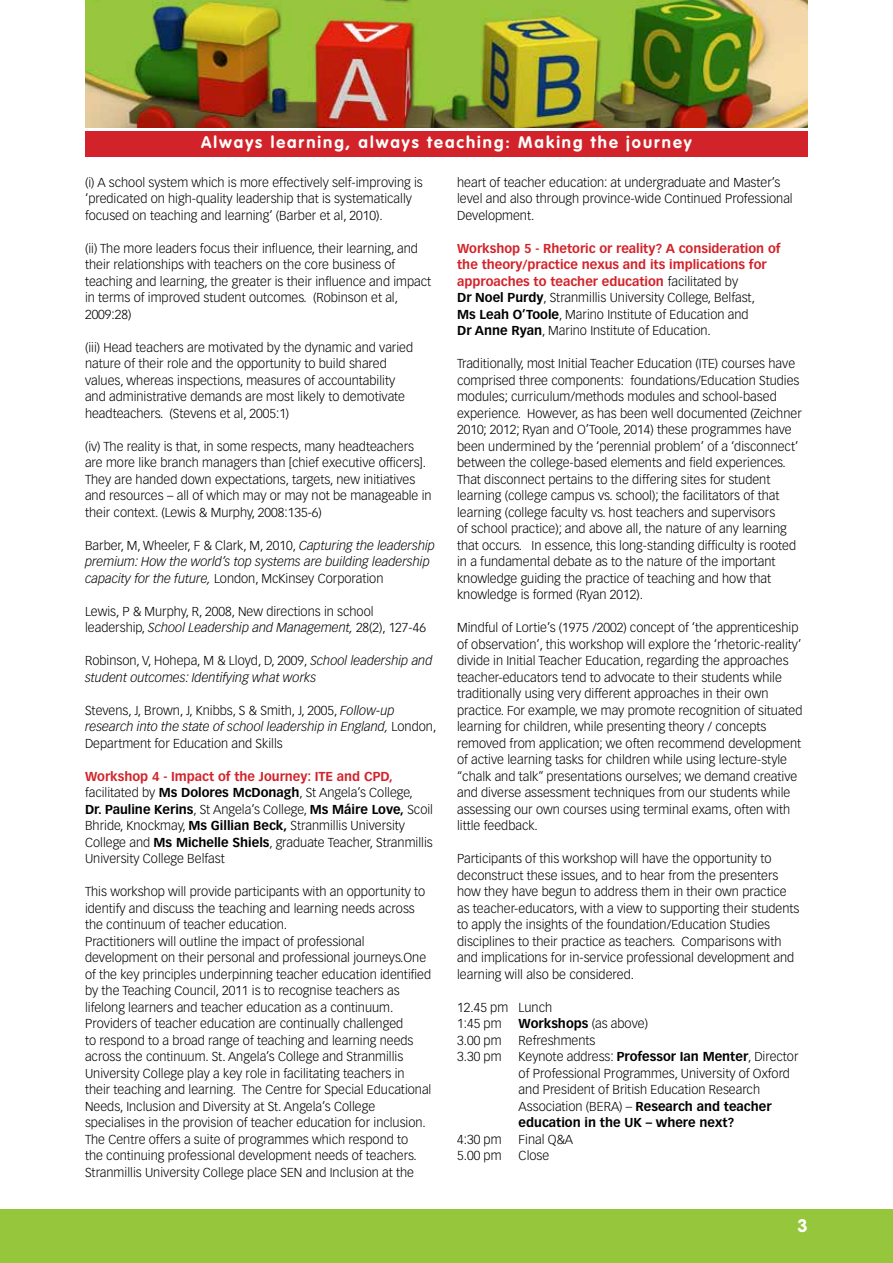
<style>
.page{position:relative;width:893px;height:1263px;background:#fff}
.page>*{position:absolute;margin:0;border:0;box-sizing:border-box;transform-origin:0 0}
.t1{font:700 18px "VAG Rounded";color:#fff}
.t2{font:700 16.5px "VAG Rounded";letter-spacing:.12em;color:#fff}
.t3{font:300 12.75px/16.5px "Vectora LH";color:#000}
.t4{font:700 12.75px/16.5px "Vectora LH";color:#d2232a}
.t5{font:italic 300 12.75px/16.5px "Vectora LH";color:#000}
.t6{font:700 12.75px "Vectora LH";color:#000}
.s1{font-style:normal}
.s2{font-style:italic}
.s3{font-weight:700;color:#d2232a}
.s4{font-weight:700}
.s5{font-weight:300;color:#000}
.s6{color:#000}
.s7{font-weight:300}
</style>
<div class="page">
<img style="left:85px;top:0;width:723px;height:127px">
<div style="left:85px;top:132px;width:723px;height:25px;background:#d2232a"></div>
<div style="left:0;top:1210px;width:893px;height:53px;background:#96c63c"></div>
<p class="t2" style="left:201px;top:133px;width:492px">Always learning, always teaching: Making the journey</p>
<p class="t3" style="left:85px;top:174px;width:339px">(i) A school system which is more effectively self-improving is ‘predicated on high-quality leadership that is systematically focused on teaching and learning’ (Barber et al, 2010).</p>
<p class="t3" style="left:85px;top:240px;width:348px">(ii) The more leaders focus their influence, their learning, and their relationships with teachers on the core business of teaching and learning, the greater is their influence and impact in terms of improved student outcomes. (Robinson et al, 2009:28)</p>
<p class="t3" style="left:85px;top:339px;width:330px">(iii) Head teachers are motivated by the dynamic and varied nature of their role and the opportunity to build shared values, whereas inspections, measures of accountability and administrative demands are most likely to demotivate headteachers. (Stevens et al, 2005:1)</p>
<p class="t3" style="left:85px;top:438px;width:348px">(iv) The reality is that, in some respects, many headteachers are more like branch managers than [chief executive officers].<br>They are handed down expectations, targets, new initiatives and resources – all of which may or may not be manageable in their context. (Lewis &amp; Murphy, 2008:135-6)</p>
<p class="t5" style="left:85px;top:537px;width:351px"><span class="s1">Barber, M, Wheeler, F &amp; Clark, M, 2010,</span> Capturing the leadership premium: How the world’s top systems are building leadership capacity for the future, <span class="s1">London, McKinsey Corporation</span></p>
<p class="t3" style="left:85px;top:603px;width:343px">Lewis, P &amp; Murphy, R, 2008, New directions in school leadership, <span class="s2">School Leadership and Management,</span> 28(2), 127-46</p>
<p class="t5" style="left:85px;top:652px;width:349px"><span class="s1">Robinson, V, Hohepa, M &amp; Lloyd, D, 2009,</span> School leadership and student outcomes: Identifying what works</p>
<p class="t3" style="left:85px;top:702px;width:353px">Stevens, J, Brown, J, Knibbs, S &amp; Smith, J, 2005, <span class="s2">Follow-up research into the state of school leadership in England,</span> London,<br>Department for Education and Skills</p>
<p class="t3" style="left:85px;top:768px;width:350px"><span class="s3">Workshop 4 - Impact of the Journey: ITE and CPD, </span>facilitated by <span class="s4">Ms Dolores McDonagh</span>, St Angela’s College,<br><span class="s4">Dr. Pauline Kerins</span>, St Angela’s College, <span class="s4">Ms Máire Love,</span> Scoil Bhride, Knockmay, <span class="s4">Ms Gillian Beck,</span> Stranmillis University College and <span class="s4">Ms Michelle Shiels</span>, graduate Teacher, Stranmillis University College Belfast</p>
<p class="t3" style="left:85px;top:883px;width:348px">This workshop will provide participants with an opportunity to identify and discuss the teaching and learning needs across the continuum of teacher education.<br>Practitioners will outline the impact of professional development on their personal and professional journeys.One of the key principles underpinning teacher education identified by the Teaching Council, 2011 is to recognise teachers as lifelong learners and teacher education as a continuum.<br>Providers of teacher education are continually challenged<br>to respond to a broad range of teaching and learning needs across the continuum. St. Angela’s College and Stranmillis University College play a key role in facilitating teachers in their teaching and learning. The Centre for Special Educational Needs, Inclusion and Diversity at St. Angela’s College specialises in the provision of teacher education for inclusion.<br>The Centre offers a suite of programmes which respond to<br>the continuing professional development needs of teachers.<br>Stranmillis University College place SEN and Inclusion at the</p>
<p class="t3" style="left:457px;top:174px;width:337px">heart of teacher education: at undergraduate and Master’s level and also through province-wide Continued Professional<br>Development.</p>
<p class="t4" style="left:457px;top:240px;width:325px">Workshop 5 - Rhetoric or reality? A consideration of the theory/practice nexus and its implications for approaches to teacher education <span class="s5">facilitated by<br></span><span class="s6">Dr Noel Purdy</span><span class="s5">, Stranmillis University College, Belfast,<br></span><span class="s6">Ms Leah O’Toole</span><span class="s5">, Marino Institute of Education and<br></span><span class="s6">Dr Anne Ryan</span><span class="s5">, Marino Institute of Education.</span></p>
<p class="t3" style="left:457px;top:355px;width:346px">Traditionally, most Initial Teacher Education (ITE) courses have comprised three components: foundations/Education Studies modules; curriculum/methods modules and school-based experience. However, as has been well documented (Zeichner 2010; 2012; Ryan and O’Toole, 2014) these programmes have been undermined by the ‘perennial problem’ of a ‘disconnect’ between the college-based elements and field experiences.<br>That disconnect pertains to the differing sites for student learning (college campus vs. school); the facilitators of that learning (college faculty vs. host teachers and supervisors<br>of school practice); and above all, the nature of any learning that occurs. In essence, this long-standing difficulty is rooted in a fundamental debate as to the nature of the important knowledge guiding the practice of teaching and how that knowledge is formed (Ryan 2012).</p>
<p class="t3" style="left:457px;top:619px;width:347px">Mindful of Lortie’s (1975 /2002) concept of ‘the apprenticeship of observation’, this workshop will explore the ‘rhetoric-reality’ divide in Initial Teacher Education, regarding the approaches teacher-educators tend to advocate to their students while traditionally using very different approaches in their own practice. For example, we may promote recognition of situated learning for children, while presenting theory / concepts removed from application; we often recommend development of active learning tasks for children while using lecture-style “chalk and talk” presentations ourselves; we demand creative and diverse assessment techniques from our students while assessing our own courses using terminal exams, often with little feedback.</p>
<p class="t3" style="left:457px;top:850px;width:344px">Participants of this workshop will have the opportunity to deconstruct these issues, and to hear from the presenters how they have begun to address them in their own practice as teacher-educators, with a view to supporting their students to apply the insights of the foundation/Education Studies disciplines to their practice as teachers. Comparisons with and implications for in-service professional development and learning will also be considered.</p>
<p class="t3" style="left:457px;top:999px;width:97px">12.45 pm Lunch<br>1:45 pm</p>
<p class="t6" style="left:519px;top:1016px;width:131px">Workshops <span class="s7">(as above)</span></p>
<p class="t3" style="left:457px;top:1032px;width:46px">3.00 pm</p>
<p class="t3" style="left:519px;top:1032px;width:78px">Refreshments</p>
<p class="t3" style="left:457px;top:1048px;width:46px">3.30 pm</p>
<p class="t3" style="left:519px;top:1048px;width:281px">Keynote address: <span class="s4">Professor Ian Menter</span>, Director of Professional Programmes, University of Oxford and President of British Education Research Association (BERA) – <span class="s4">Research and teacher education in the UK – where next?</span></p>
<p class="t3" style="left:457px;top:1131px;width:46px">4:30 pm</p>
<p class="t3" style="left:519px;top:1131px;width:56px">Final Q&amp;A</p>
<p class="t3" style="left:457px;top:1147px;width:46px">5.00 pm</p>
<p class="t3" style="left:519px;top:1147px;width:32px">Close</p>
<h1 class="t1" style="left:798px;top:1214px;width:12px">3</h1>
</div>
